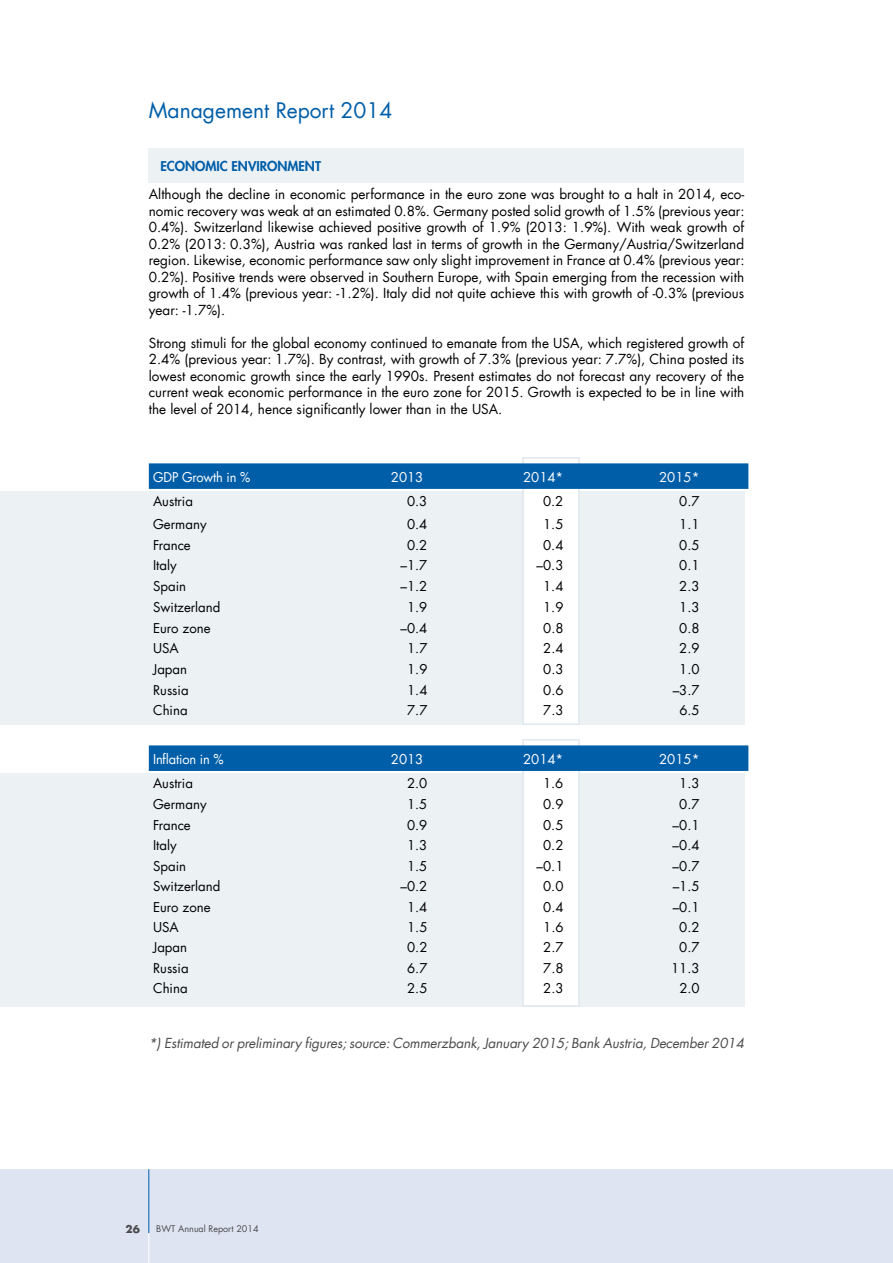
<style>
.page{position:relative;width:893px;height:1263px;background:#fff}
.page>*{position:absolute;margin:0;border:0;box-sizing:border-box;transform-origin:0 0}
.t1{font:21px "Futura Com";color:#005ea8}
.t2{font:13.5px/16.5px "Futura Com";color:#000;text-align:justify}
.t3{font:italic 13.5px "Futura Com";letter-spacing:-.01em;color:#4b4b4d}
.t4{font:13.2px "Futura Com";color:#000}
.t5{font:13.2px "Futura Com";color:#fff}
.t6{font:800 13.2px "Futura Com";color:#005ea8}
.t7{font:700 10.5px "Futura Com";color:#4b4b4d}
.t8{font:9px "Futura Com";color:#4b4b4d}
</style>
<div class="page">
<div style="left:0;top:1169px;width:893px;height:94px;background:#dfe4f2"></div>
<hr style="left:148px;top:1169px;width:1px;height:64px;background:#005ea8">
<hr style="left:148px;top:1233px;width:1px;height:30px;background:#fff">
<div style="left:0;top:773px;width:744px;height:234px;background:#ecf1f4"></div>
<div style="left:522px;top:739px;width:58px;height:268px;background:#fff;border:2px solid #e0e7ed"></div>
<div style="left:0;top:491px;width:744px;height:234px;background:#ecf1f4"></div>
<div style="left:522px;top:457px;width:58px;height:268px;background:#fff;border:2px solid #e0e7ed"></div>
<div style="left:149px;top:149px;width:595px;height:34px;background:#ecf1f4"></div>
<svg style="left:149px;top:463px;width:599px;height:26px;background:#0460a9"></svg>
<svg style="left:149px;top:745px;width:599px;height:26px;background:#0460a9"></svg>
<h1 class="t1" style="left:149px;top:96px;width:245px">Management Report 2014</h1>
<p class="t6" style="left:160px;top:156px;width:162px">ECONOMIC ENVIRONMENT</p>
<p class="t2" style="left:149px;top:186px;width:597px">Although the decline in economic performance in the euro zone was brought to a halt in 2014, eco&shy;nomic recovery was weak at an estimated 0.8%. Germany posted solid growth of 1.5% (previous year:<br>0.4%). Switzerland likewise achieved positive growth of 1.9% (2013: 1.9%). With weak growth of 0.2% (2013: 0.3%), Austria was ranked last in terms of growth in the Germany/Austria/Switzerland region. Likewise, economic performance saw only slight improvement in France at 0.4% (previous year:<br>0.2%). Positive trends were observed in Southern Europe, with Spain emerging from the recession with growth of 1.4% (previous year: -1.2%). Italy did not quite achieve this with growth of -0.3% (previous year: -1.7%).</p>
<p class="t2" style="left:149px;top:334px;width:597px">Strong stimuli for the global economy continued to emanate from the USA, which registered growth of 2.4% (previous year: 1.7%). By contrast, with growth of 7.3% (previous year: 7.7%), China posted its lowest economic growth since the early 1990s. Present estimates do not forecast any recovery of the current weak economic performance in the euro zone for 2015. Growth is expected to be in line with the level of 2014, hence significantly lower than in the USA.</p>
<p class="t5" style="left:153px;top:468px;width:99px">GDP Growth in %</p>
<p class="t5" style="left:391px;top:468px;width:34px">2013</p>
<p class="t5" style="left:523px;top:468px;width:42px">2014*</p>
<p class="t5" style="left:659px;top:468px;width:42px">2015*</p>
<p class="t4" style="left:153px;top:492px;width:41px">Austria</p>
<p class="t4" style="left:407px;top:492px;width:22px">0.3</p>
<p class="t4" style="left:543px;top:492px;width:22px">0.2</p>
<p class="t4" style="left:679px;top:492px;width:22px">0.7</p>
<p class="t4" style="left:153px;top:515px;width:55px">Germany</p>
<p class="t4" style="left:407px;top:515px;width:22px">0.4</p>
<p class="t4" style="left:543px;top:515px;width:22px">1.5</p>
<p class="t4" style="left:679px;top:515px;width:22px">1.1</p>
<p class="t4" style="left:153px;top:536px;width:39px">France</p>
<p class="t4" style="left:407px;top:536px;width:22px">0.2</p>
<p class="t4" style="left:543px;top:536px;width:22px">0.4</p>
<p class="t4" style="left:679px;top:536px;width:22px">0.5</p>
<p class="t4" style="left:153px;top:556px;width:25px">Italy</p>
<p class="t4" style="left:400px;top:556px;width:28px">–1.7</p>
<p class="t4" style="left:537px;top:556px;width:28px">–0.3</p>
<p class="t4" style="left:679px;top:556px;width:22px">0.1</p>
<p class="t4" style="left:153px;top:577px;width:35px">Spain</p>
<p class="t4" style="left:400px;top:577px;width:28px">–1.2</p>
<p class="t4" style="left:543px;top:577px;width:22px">1.4</p>
<p class="t4" style="left:679px;top:577px;width:22px">2.3</p>
<p class="t4" style="left:153px;top:598px;width:69px">Switzerland</p>
<p class="t4" style="left:407px;top:598px;width:22px">1.9</p>
<p class="t4" style="left:543px;top:598px;width:22px">1.9</p>
<p class="t4" style="left:679px;top:598px;width:22px">1.3</p>
<p class="t4" style="left:153px;top:619px;width:59px">Euro zone</p>
<p class="t4" style="left:400px;top:619px;width:28px">–0.4</p>
<p class="t4" style="left:543px;top:619px;width:22px">0.8</p>
<p class="t4" style="left:679px;top:619px;width:22px">0.8</p>
<p class="t4" style="left:153px;top:639px;width:27px">USA</p>
<p class="t4" style="left:407px;top:639px;width:22px">1.7</p>
<p class="t4" style="left:543px;top:639px;width:22px">2.4</p>
<p class="t4" style="left:679px;top:639px;width:22px">2.9</p>
<p class="t4" style="left:153px;top:660px;width:35px">Japan</p>
<p class="t4" style="left:407px;top:660px;width:22px">1.9</p>
<p class="t4" style="left:543px;top:660px;width:22px">0.3</p>
<p class="t4" style="left:679px;top:660px;width:22px">1.0</p>
<p class="t4" style="left:153px;top:681px;width:37px">Russia</p>
<p class="t4" style="left:407px;top:681px;width:22px">1.4</p>
<p class="t4" style="left:543px;top:681px;width:22px">0.6</p>
<p class="t4" style="left:673px;top:681px;width:28px">–3.7</p>
<p class="t4" style="left:153px;top:702px;width:36px">China</p>
<p class="t4" style="left:407px;top:702px;width:22px">7.7</p>
<p class="t4" style="left:543px;top:702px;width:22px">7.3</p>
<p class="t4" style="left:679px;top:702px;width:22px">6.5</p>
<p class="t5" style="left:153px;top:750px;width:72px">Inflation in %</p>
<p class="t5" style="left:391px;top:750px;width:34px">2013</p>
<p class="t5" style="left:523px;top:750px;width:42px">2014*</p>
<p class="t5" style="left:659px;top:750px;width:42px">2015*</p>
<p class="t4" style="left:153px;top:774px;width:41px">Austria</p>
<p class="t4" style="left:407px;top:774px;width:22px">2.0</p>
<p class="t4" style="left:543px;top:774px;width:22px">1.6</p>
<p class="t4" style="left:679px;top:774px;width:22px">1.3</p>
<p class="t4" style="left:153px;top:795px;width:55px">Germany</p>
<p class="t4" style="left:407px;top:795px;width:22px">1.5</p>
<p class="t4" style="left:543px;top:795px;width:22px">0.9</p>
<p class="t4" style="left:679px;top:795px;width:22px">0.7</p>
<p class="t4" style="left:153px;top:816px;width:39px">France</p>
<p class="t4" style="left:407px;top:816px;width:22px">0.9</p>
<p class="t4" style="left:543px;top:816px;width:22px">0.5</p>
<p class="t4" style="left:673px;top:816px;width:28px">–0.1</p>
<p class="t4" style="left:153px;top:836px;width:25px">Italy</p>
<p class="t4" style="left:407px;top:836px;width:22px">1.3</p>
<p class="t4" style="left:543px;top:836px;width:22px">0.2</p>
<p class="t4" style="left:673px;top:836px;width:28px">–0.4</p>
<p class="t4" style="left:153px;top:857px;width:35px">Spain</p>
<p class="t4" style="left:407px;top:857px;width:22px">1.5</p>
<p class="t4" style="left:537px;top:857px;width:28px">–0.1</p>
<p class="t4" style="left:673px;top:857px;width:28px">–0.7</p>
<p class="t4" style="left:153px;top:877px;width:69px">Switzerland</p>
<p class="t4" style="left:400px;top:877px;width:28px">–0.2</p>
<p class="t4" style="left:543px;top:877px;width:22px">0.0</p>
<p class="t4" style="left:673px;top:877px;width:28px">–1.5</p>
<p class="t4" style="left:153px;top:898px;width:59px">Euro zone</p>
<p class="t4" style="left:407px;top:898px;width:22px">1.4</p>
<p class="t4" style="left:543px;top:898px;width:22px">0.4</p>
<p class="t4" style="left:673px;top:898px;width:28px">–0.1</p>
<p class="t4" style="left:153px;top:918px;width:27px">USA</p>
<p class="t4" style="left:407px;top:918px;width:22px">1.5</p>
<p class="t4" style="left:543px;top:918px;width:22px">1.6</p>
<p class="t4" style="left:679px;top:918px;width:22px">0.2</p>
<p class="t4" style="left:153px;top:938px;width:35px">Japan</p>
<p class="t4" style="left:407px;top:938px;width:22px">0.2</p>
<p class="t4" style="left:543px;top:938px;width:22px">2.7</p>
<p class="t4" style="left:679px;top:938px;width:22px">0.7</p>
<p class="t4" style="left:153px;top:959px;width:37px">Russia</p>
<p class="t4" style="left:407px;top:959px;width:22px">6.7</p>
<p class="t4" style="left:543px;top:959px;width:22px">7.8</p>
<p class="t4" style="left:671px;top:959px;width:30px">11.3</p>
<p class="t4" style="left:153px;top:979px;width:36px">China</p>
<p class="t4" style="left:407px;top:979px;width:22px">2.5</p>
<p class="t4" style="left:543px;top:979px;width:22px">2.3</p>
<p class="t4" style="left:679px;top:979px;width:22px">2.0</p>
<p class="t3" style="left:149px;top:1034px;width:597px">*) Estimated or preliminary figures; source: Commerzbank, January 2015; Bank Austria, December 2014</p>
<p class="t7" style="left:126px;top:1220px;width:16px">26</p>
<p class="t8" style="left:156px;top:1223px;width:104px">BWT Annual Report 2014</p>
</div>
